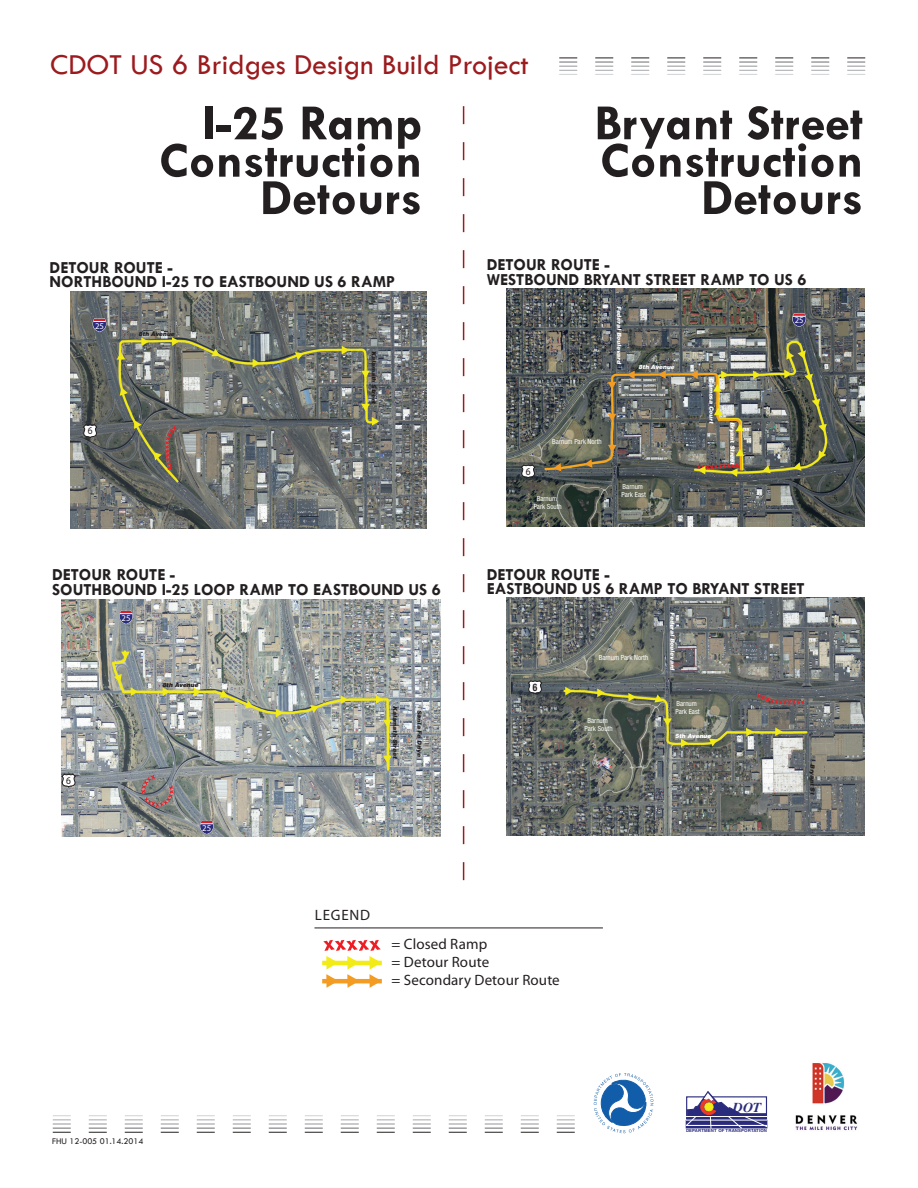
<style>
.page{position:relative;width:918px;height:1188px;background:#fff}
.page>*{position:absolute;margin:0;border:0;box-sizing:border-box;transform-origin:0 0}
.t1{font:700 51px/37.3px "Tw Cen";color:#231f20;text-align:right}
.t2{font:30px "Tw Cen";color:#9b1b1e}
.t3{font:700 16.95px/14.1px "Tw Cen";color:#231f20}
.t4{font:500 15px/18px "Helvetica Neue";letter-spacing:.01em;color:#231f20}
.t5{font:700 condensed 15px "Helvetica Neue";letter-spacing:.05em;color:#231f20}
.t6{font:italic 700 13.65px "Times";color:#2b2b7d}
.t7{font:700 condensed 10.35px "Helvetica Neue";color:#211e1e;scale:.9 1}
.t8{font:700 condensed 10.35px "Helvetica Neue LT Std";color:#211e1e;scale:.9 1}
.t9{font:9px "Tw Cen";color:#231f20}
.t10{font:700 condensed 8.7px "Helvetica Neue";color:#fff}
.t11{font:condensed 7.05px/8.4px "Helvetica Neue LT Std";color:#fff;text-align:center}
.t12{font:italic 900 5.85px "Helvetica";color:#fff}
.t13{font:italic 900 5.85px "Helvetica";color:#231f20}
.t14{font:700 4.2px "Helvetica";letter-spacing:.03em;color:#2b2b7d}
</style>
<div class="page">
<svg style="left:686px;top:1091px;width:82px;height:38px"></svg>
<hr style="left:686px;top:1120px;width:81px;height:1px;background:#fff">
<svg style="left:594px;top:1073px;width:60px;height:60px"></svg>
<img style="left:795px;top:1063px;width:63px;height:68px">
<svg style="left:52px;top:1115px;width:523px;height:18px"></svg>
<hr style="left:314px;top:928px;width:289px;height:1px;background:#231f20">
<hr style="left:322px;top:961px;width:60px;height:4px;background:#f4ee41">
<hr style="left:322px;top:979px;width:60px;height:4px;background:#f4ae4b">
<svg style="left:323px;top:940px;width:58px;height:48px"></svg>
<svg style="left:463px;top:106px;width:1px;height:775px"></svg>
<img style="left:61px;top:599px;width:379px;height:238px">
<svg style="left:118px;top:610px;width:16px;height:15px"></svg>
<svg style="left:199px;top:818px;width:16px;height:17px"></svg>
<svg style="left:61px;top:774px;width:15px;height:13px"></svg>
<svg style="left:141px;top:775px;width:33px;height:32px"></svg>
<svg style="left:121px;top:652px;width:9px;height:7px"></svg>
<svg style="left:114px;top:674px;width:8px;height:8px"></svg>
<svg style="left:131px;top:687px;width:7px;height:9px"></svg>
<svg style="left:163px;top:687px;width:7px;height:9px"></svg>
<svg style="left:194px;top:688px;width:7px;height:8px"></svg>
<svg style="left:220px;top:690px;width:8px;height:8px"></svg>
<svg style="left:245px;top:700px;width:9px;height:8px"></svg>
<svg style="left:276px;top:709px;width:7px;height:8px"></svg>
<svg style="left:310px;top:705px;width:9px;height:8px"></svg>
<svg style="left:341px;top:695px;width:7px;height:9px"></svg>
<svg style="left:376px;top:695px;width:7px;height:9px"></svg>
<svg style="left:383px;top:720px;width:9px;height:7px"></svg>
<svg style="left:383px;top:756px;width:9px;height:7px"></svg>
<svg style="left:559px;top:58px;width:307px;height:17px"></svg>
<img style="left:506px;top:598px;width:358px;height:238px">
<svg style="left:527px;top:680px;width:16px;height:14px"></svg>
<svg style="left:757px;top:694px;width:48px;height:11px"></svg>
<svg style="left:565px;top:687px;width:8px;height:8px"></svg>
<svg style="left:597px;top:689px;width:8px;height:8px"></svg>
<svg style="left:628px;top:693px;width:8px;height:8px"></svg>
<svg style="left:654px;top:694px;width:9px;height:9px"></svg>
<svg style="left:681px;top:739px;width:7px;height:8px"></svg>
<svg style="left:709px;top:739px;width:9px;height:7px"></svg>
<svg style="left:746px;top:728px;width:8px;height:8px"></svg>
<svg style="left:775px;top:727px;width:8px;height:9px"></svg>
<svg style="left:663px;top:718px;width:9px;height:8px"></svg>
<img style="left:70px;top:292px;width:356px;height:237px">
<svg style="left:91px;top:318px;width:17px;height:15px"></svg>
<svg style="left:82px;top:424px;width:16px;height:14px"></svg>
<svg style="left:153px;top:426px;width:24px;height:44px"></svg>
<svg style="left:211px;top:349px;width:9px;height:7px"></svg>
<svg style="left:253px;top:359px;width:7px;height:8px"></svg>
<svg style="left:295px;top:352px;width:8px;height:8px"></svg>
<svg style="left:117px;top:352px;width:8px;height:8px"></svg>
<svg style="left:120px;top:387px;width:8px;height:9px"></svg>
<svg style="left:134px;top:420px;width:8px;height:9px"></svg>
<svg style="left:141px;top:337px;width:8px;height:9px"></svg>
<svg style="left:172px;top:337px;width:8px;height:9px"></svg>
<svg style="left:342px;top:346px;width:7px;height:8px"></svg>
<svg style="left:372px;top:417px;width:7px;height:9px"></svg>
<svg style="left:361px;top:371px;width:9px;height:7px"></svg>
<svg style="left:361px;top:404px;width:9px;height:7px"></svg>
<img style="left:506px;top:288px;width:358px;height:239px">
<svg style="left:791px;top:312px;width:16px;height:16px"></svg>
<svg style="left:520px;top:465px;width:16px;height:13px"></svg>
<svg style="left:753px;top:371px;width:8px;height:8px"></svg>
<svg style="left:784px;top:370px;width:8px;height:8px"></svg>
<svg style="left:804px;top:374px;width:9px;height:8px"></svg>
<svg style="left:786px;top:350px;width:20px;height:10px"></svg>
<svg style="left:736px;top:449px;width:8px;height:7px"></svg>
<svg style="left:812px;top:399px;width:8px;height:8px"></svg>
<svg style="left:697px;top:463px;width:43px;height:14px"></svg>
<svg style="left:762px;top:465px;width:9px;height:8px"></svg>
<svg style="left:793px;top:462px;width:8px;height:9px"></svg>
<svg style="left:818px;top:424px;width:9px;height:8px"></svg>
<svg style="left:818px;top:450px;width:8px;height:9px"></svg>
<svg style="left:713px;top:371px;width:16px;height:21px"></svg>
<svg style="left:714px;top:408px;width:9px;height:7px"></svg>
<svg style="left:736px;top:424px;width:8px;height:7px"></svg>
<svg style="left:690px;top:370px;width:8px;height:9px"></svg>
<svg style="left:658px;top:370px;width:8px;height:9px"></svg>
<svg style="left:627px;top:370px;width:8px;height:9px"></svg>
<svg style="left:608px;top:382px;width:8px;height:7px"></svg>
<svg style="left:608px;top:414px;width:8px;height:7px"></svg>
<svg style="left:608px;top:445px;width:9px;height:7px"></svg>
<svg style="left:585px;top:459px;width:7px;height:9px"></svg>
<svg style="left:554px;top:463px;width:8px;height:9px"></svg>
<p class="t2" style="left:50px;top:49px;width:480px">CDOT US 6 Bridges Design Build Project</p>
<p class="t1" style="left:159px;top:105px;width:265px">I-25 Ramp<br>Construction<br>Detours</p>
<p class="t1" style="left:595px;top:105px;width:270px">Bryant Street<br>Construction<br>Detours</p>
<p class="t3" style="left:50px;top:260px;width:347px">DETOUR ROUTE -<br>NORTHBOUND I-25 TO EASTBOUND US 6 RAMP</p>
<p class="t10" style="left:95px;top:322px;width:10px">25</p>
<p class="t7" style="left:88px;top:427px;width:7px">6</p>
<p class="t13" style="left:139px;top:332px;width:37px">8th Avenue</p>
<p class="t13" style="left:376px;top:351px;width:54px;rotate:90deg">Kalamath Street</p>
<p class="t3" style="left:52px;top:568px;width:390px">DETOUR ROUTE -<br>SOUTHBOUND I-25 LOOP RAMP TO EASTBOUND US 6</p>
<p class="t10" style="left:122px;top:614px;width:10px">25</p>
<p class="t7" style="left:66px;top:776px;width:7px">6</p>
<p class="t13" style="left:162px;top:683px;width:37px">8th Avenue</p>
<p class="t10" style="left:202px;top:825px;width:10px">25</p>
<p class="t13" style="left:397px;top:706px;width:54px;rotate:90deg">Kalamath Street</p>
<p class="t13" style="left:422px;top:710px;width:49px;rotate:90deg">Santa Fe Drive</p>
<p class="t5" style="left:315px;top:909px;width:57px">LEGEND</p>
<p class="t3" style="left:487px;top:258px;width:321px">DETOUR ROUTE -<br>WESTBOUND BRYANT STREET RAMP TO US 6</p>
<p class="t10" style="left:795px;top:317px;width:10px">25</p>
<p class="t12" style="left:621px;top:306px;width:60px;rotate:90deg">Federal Boulevard</p>
<p class="t12" style="left:639px;top:365px;width:37px">8th Avenue</p>
<p class="t7" style="left:526px;top:467px;width:7px">6</p>
<p class="t11" style="left:552px;top:438px;width:51px">Barnum Park North</p>
<p class="t11" style="left:534px;top:494px;width:30px">Barnum<br>Park South</p>
<p class="t11" style="left:622px;top:482px;width:26px;text-align:left">Barnum<br>Park East</p>
<p class="t12" style="left:714px;top:378px;width:47px;rotate:90deg">Camosa Court</p>
<p class="t12" style="left:735px;top:422px;width:45px;rotate:90deg">Bryant Street</p>
<p class="t3" style="left:487px;top:567px;width:320px">DETOUR ROUTE -<br>EASTBOUND US 6 RAMP TO BRYANT STREET</p>
<p class="t8" style="left:533px;top:681px;width:6px">6</p>
<p class="t11" style="left:599px;top:654px;width:51px">Barnum Park North</p>
<p class="t11" style="left:585px;top:716px;width:30px">Barnum<br>Park South</p>
<p class="t12" style="left:675px;top:612px;width:60px;rotate:90deg">Federal Boulevard</p>
<p class="t11" style="left:675px;top:699px;width:26px;text-align:left">Barnum<br>Park East</p>
<p class="t12" style="left:675px;top:734px;width:37px">5th Avenue</p>
<p class="t13" style="left:815px;top:764px;width:32px;rotate:90deg">Bryant St</p>
<p class="t9" style="left:52px;top:1137px;width:93px">FHU 12-005 01.14.2014</p>
<p class="t4" style="left:392px;top:936px;width:170px">= Closed Ramp<br>= Detour Route<br>= Secondary Detour Route</p>
<p class="t6" style="left:733px;top:1102px;width:30px">DOT</p>
<p class="t14" style="left:686px;top:1129px;width:83px">DEPARTMENT OF TRANSPORTATION</p>
</div>
